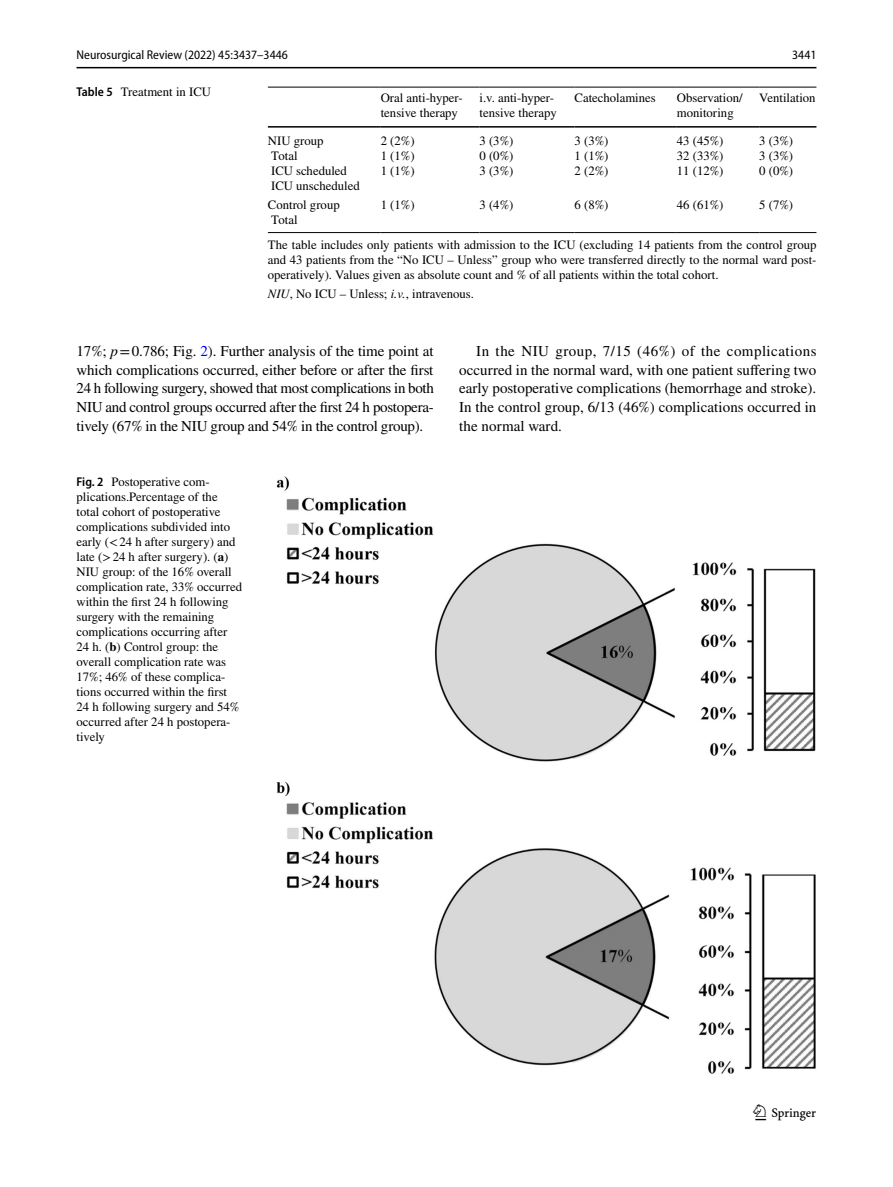
<style>
.page{position:relative;width:893px;height:1187px;background:#fff}
.page>*{position:absolute;margin:0;border:0;box-sizing:border-box;transform-origin:0 0}
.t1{font:22.5px "Springnew Regular 3";color:#000}
.t2{font:15px/18.8px "STIX";letter-spacing:-.005em;color:#000;text-align:justify}
.t3{font:12.75px/15px "STIX";color:#000;text-align:justify}
.t4{font:12.75px "Myriad Pro Semi Cn 4";color:#000}
.t5{font:semi-condensed 12.75px "Myriad Pro";color:#000}
.s1{font-family:"Myriad Pro";font-weight:600;font-stretch:semi-condensed}
.s2{font-style:italic}
.s3{color:#00f}
.s4{font-weight:700}
</style>
<div class="page">
<hr style="left:77px;top:67px;width:739px;height:1px;background:#000">
<hr style="left:268px;top:87px;width:113px;height:1px;background:#000">
<hr style="left:268px;top:126px;width:113px;height:2px;background:#000">
<hr style="left:381px;top:87px;width:98px;height:1px;background:#000">
<hr style="left:381px;top:126px;width:98px;height:2px;background:#000">
<hr style="left:479px;top:87px;width:96px;height:1px;background:#000">
<hr style="left:479px;top:126px;width:96px;height:2px;background:#000">
<hr style="left:575px;top:87px;width:102px;height:1px;background:#000">
<hr style="left:575px;top:126px;width:102px;height:2px;background:#000">
<hr style="left:677px;top:87px;width:82px;height:1px;background:#000">
<hr style="left:677px;top:126px;width:82px;height:2px;background:#000">
<hr style="left:759px;top:87px;width:57px;height:1px;background:#000">
<hr style="left:759px;top:126px;width:57px;height:2px;background:#000">
<hr style="left:268px;top:232px;width:113px;height:1px;background:#000">
<hr style="left:381px;top:232px;width:98px;height:1px;background:#000">
<hr style="left:479px;top:232px;width:96px;height:1px;background:#000">
<hr style="left:575px;top:232px;width:102px;height:1px;background:#000">
<hr style="left:677px;top:232px;width:82px;height:1px;background:#000">
<hr style="left:759px;top:232px;width:57px;height:1px;background:#000">
<img style="left:276px;top:476px;width:540px;height:597px">
<p class="t4" style="left:77px;top:48px;width:213px">Neurosurgical Review (2022) 45:3437–3446</p>
<p class="t5" style="left:792px;top:48px;width:26px">3441</p>
<p class="t3" style="left:77px;top:85px;width:136px"><span class="s1">Table 5</span> Treatment in ICU</p>
<p class="t3" style="left:381px;top:91px;width:83px">Oral anti-hyper&shy;tensive therapy</p>
<p class="t3" style="left:479px;top:91px;width:79px">i.v. anti-hyper&shy;tensive therapy</p>
<p class="t3" style="left:575px;top:91px;width:83px">Catecholamines</p>
<p class="t3" style="left:677px;top:91px;width:67px">Observation/ monitoring</p>
<p class="t3" style="left:759px;top:91px;width:58px">Ventilation</p>
<p class="t3" style="left:268px;top:134px;width:93px;text-align:left">NIU group<br>Total<br>ICU scheduled<br>ICU unscheduled</p>
<p class="t3" style="left:381px;top:134px;width:35px">2 (2%)<br>1 (1%)<br>1 (1%)</p>
<p class="t3" style="left:479px;top:134px;width:35px">3 (3%)<br>0 (0%)<br>3 (3%)</p>
<p class="t3" style="left:575px;top:134px;width:35px">3 (3%)<br>1 (1%)<br>2 (2%)</p>
<p class="t3" style="left:677px;top:134px;width:48px">43 (45%)<br>32 (33%)<br>11 (12%)</p>
<p class="t3" style="left:759px;top:134px;width:35px">3 (3%)<br>3 (3%)<br>0 (0%)</p>
<p class="t3" style="left:268px;top:198px;width:73px">Control group<br>Total</p>
<p class="t3" style="left:381px;top:198px;width:35px">1 (1%)</p>
<p class="t3" style="left:479px;top:198px;width:35px">3 (4%)</p>
<p class="t3" style="left:575px;top:198px;width:35px">6 (8%)</p>
<p class="t3" style="left:677px;top:198px;width:48px">46 (61%)</p>
<p class="t3" style="left:759px;top:198px;width:35px">5 (7%)</p>
<p class="t3" style="left:268px;top:238px;width:550px">The table includes only patients with admission to the ICU (excluding 14 patients from the control group and 43 patients from the “No ICU – Unless” group who were transferred directly to the normal ward post&shy;operatively). Values given as absolute count and % of all patients within the total cohort.</p>
<p class="t3" style="left:268px;top:287px;width:208px"><span class="s2">NIU</span>, No ICU – Unless; <span class="s2">i.v.</span>, intravenous.</p>
<p class="t2" style="left:77px;top:342px;width:359px">17%; <span class="s2">p</span>=0.786; Fig. <span class="s3">2</span>). Further analysis of the time point at which complications occurred, either before or after the first 24 h following surgery, showed that most complications in both NIU and control groups occurred after the first 24 h postopera&shy;tively (67% in the NIU group and 54% in the control group).</p>
<p class="t2" style="left:459px;top:342px;width:359px;text-indent:17px">In the NIU group, 7/15 (46%) of the complications occurred in the normal ward, with one patient suffering two early postoperative complications (hemorrhage and stroke).<br>In the control group, 6/13 (46%) complications occurred in the normal ward.</p>
<p class="t3" style="left:77px;top:474px;width:167px;text-align:left"><span class="s1">Fig. 2</span> Postoperative com&shy;plications.Percentage of the total cohort of postoperative complications subdivided into early (&lt;24 h after surgery) and late (&gt;24 h after surgery). (<span class="s4">a</span>)<br>NIU group: of the 16% overall complication rate, 33% occurred within the first 24 h following surgery with the remaining complications occurring after<br>24 h. (<span class="s4">b</span>) Control group: the overall complication rate was<br>17%; 46% of these complica&shy;tions occurred within the first<br>24 h following surgery and 54% occurred after 24 h postopera&shy;tively</p>
<h1 class="t1" style="left:755px;top:1104px;width:62px">1 3</h1>
</div>
